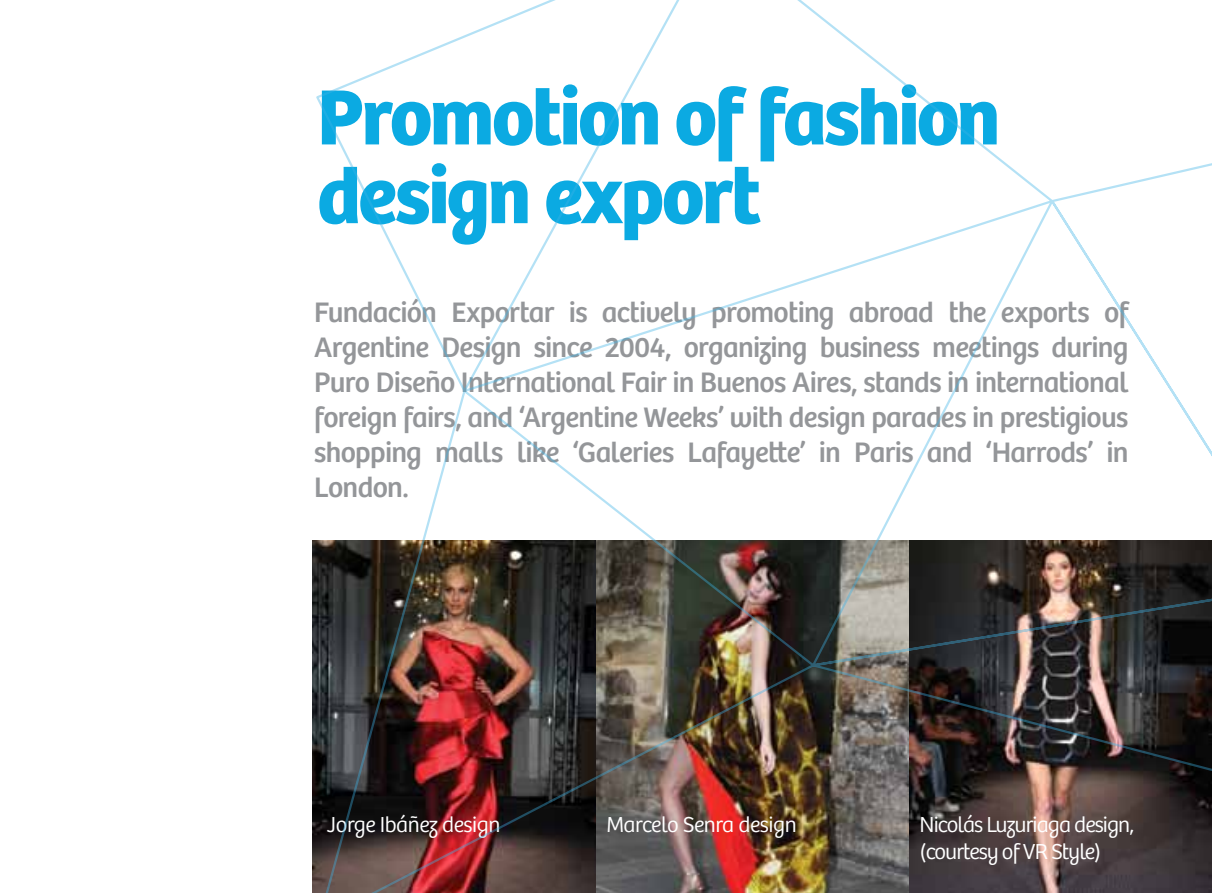
<style>
.page{position:relative;width:1212px;height:893px;background:#fff}
.page>*{position:absolute;margin:0;border:0;box-sizing:border-box;transform-origin:0 0}
.t1{font:700 81px/78.8px "Bree";letter-spacing:-.03em;color:#0baae2}
.t2{font:29.25px/35.1px "Bree";letter-spacing:-.025em;color:#949699;text-align:justify}
.t3{font:300 22.5px/27px "Bree";letter-spacing:-.04em;color:#fff}
.t4{font:300 22.5px "Bree";letter-spacing:-.02em;color:#fff}
</style>
<div class="page">
<img style="left:314px;top:0;width:898px;height:893px">
<h1 class="t1" style="left:317px;top:79px;width:684px">Promotion of fashion design export</h1>
<p class="t2" style="left:314px;top:295px;width:816px">Fundación Exportar is actively promoting abroad the exports of Argentine Design since 2004, organizing business meetings during Puro Diseño International Fair in Buenos Aires, stands in international foreign fairs, and ‘Argentine Weeks’ with design parades in prestigious shopping malls like ‘Galeries Lafayette’ in Paris and ‘Harrods’ in London.</p>
<p class="t4" style="left:327px;top:812px;width:175px">Jorge Ibáñez design</p>
<p class="t4" style="left:606px;top:812px;width:192px">Marcelo Senra design</p>
<p class="t3" style="left:919px;top:812px;width:216px">Nicolás Luzuriaga design, (courtesy of VR Style)</p>
</div>
